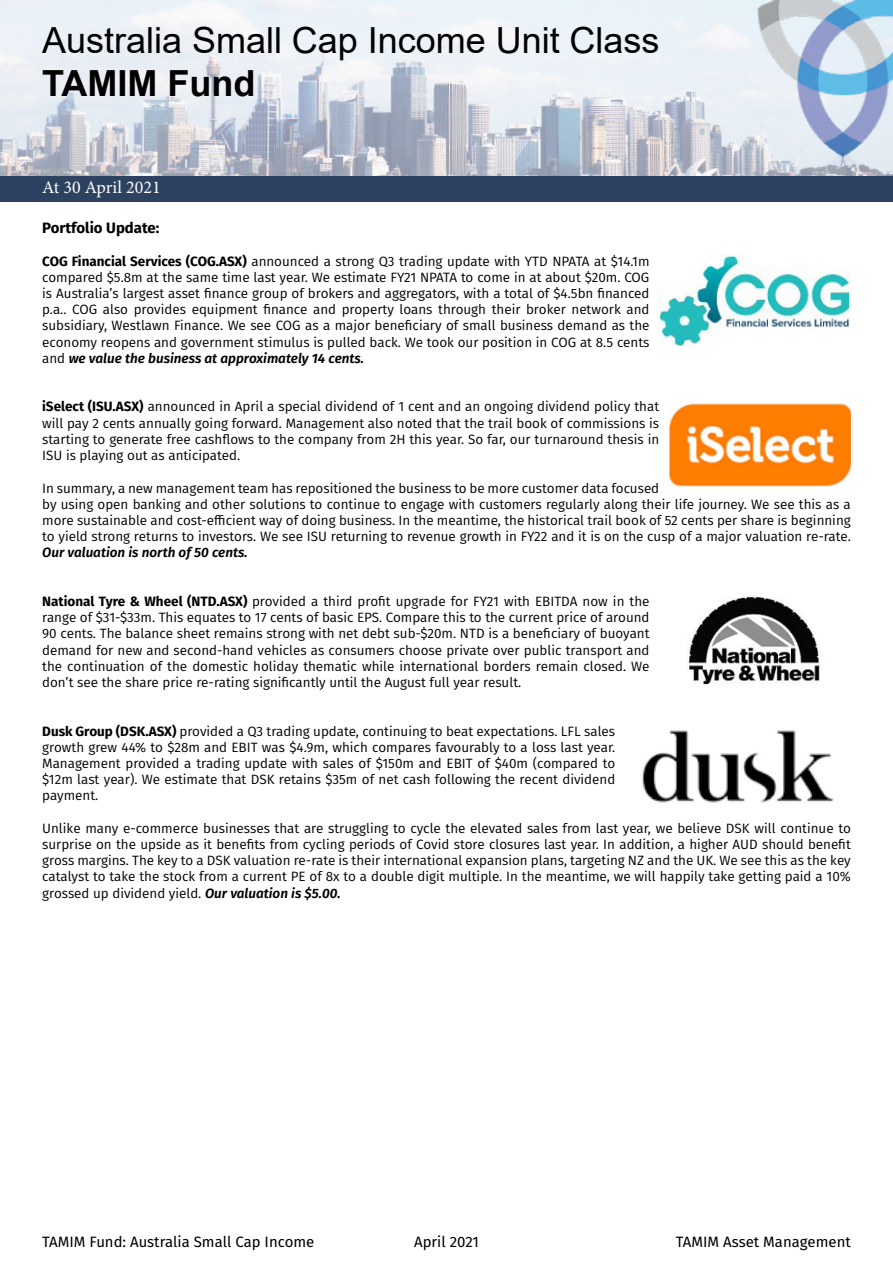
<style>
.page{position:relative;width:893px;height:1263px;background:#fff}
.page>*{position:absolute;margin:0;border:0;box-sizing:border-box;transform-origin:0 0}
.t1{font:36px "Arial";color:#000}
.t2{font:700 36px "Arial";color:#000}
.t3{font:18px "Minion Pro";color:#fff}
.t4{font:15px "Fira Sans";color:#000}
.t5{font:700 15px "Fira Sans";color:#000}
.t6{font:13.5px/16.2px "Fira Sans";color:#000;text-align:justify}
.t7{font:italic 600 13.5px "Fira Sans";color:#000}
.s1{font-weight:700}
.s2{font-weight:600;font-style:italic}
</style>
<div class="page">
<img style="left:0;top:0;width:725px;height:176px">
<div style="left:0;top:176px;width:893px;height:26px;background:#2d4261"></div>
<img style="left:725px;top:0;width:168px;height:176px">
<img style="left:658px;top:254px;width:193px;height:93px">
<img style="left:669px;top:403px;width:182px;height:84px">
<img style="left:687px;top:597px;width:133px;height:88px">
<img style="left:642px;top:730px;width:192px;height:73px">
<h1 class="t1" style="left:42px;top:16px;width:619px">Australia Small Cap Income Unit Class</h1>
<h1 class="t2" style="left:42px;top:58px;width:215px">TAMIM Fund</h1>
<h2 class="t3" style="left:42px;top:175px;width:120px">At 30 April 2021</h2>
<p class="t5" style="left:42px;top:215px;width:119px">Portfolio Update:</p>
<p class="t6" style="left:42px;top:253px;width:609px"><span class="s1">COG Financial Services (COG.ASX)</span> announced a strong Q3 trading update with YTD NPATA at $14.1m compared $5.8m at the same time last year. We estimate FY21 NPATA to come in at about $20m. COG is Australia’s largest asset finance group of brokers and aggregators, with a total of $4.5bn financed p.a.. COG also provides equipment finance and property loans through their broker network and subsidiary, Westlawn Finance. We see COG as a major beneficiary of small business demand as the economy reopens and government stimulus is pulled back. We took our position in COG at 8.5 cents and <span class="s2">we value the business at approximately 14 cents.</span></p>
<p class="t6" style="left:42px;top:398px;width:618px"><span class="s1">iSelect (ISU.ASX)</span> announced in April a special dividend of 1 cent and an ongoing dividend policy that will pay 2 cents annually going forward. Management also noted that the trail book of commissions is starting to generate free cashflows to the company from 2H this year. So far, our turnaround thesis in ISU is playing out as anticipated.</p>
<p class="t6" style="left:42px;top:479px;width:810px;text-align:left">In summary, a new management team has repositioned the business to be more customer data focused<br>by using open banking and other solutions to continue to engage with customers regularly along their life journey. We see this as a more sustainable and cost-efficient way of doing business. In the meantime, the historical trail book of 52 cents per share is beginning to yield strong returns to investors. We see ISU returning to revenue growth in FY22 and it is on the cusp of a major valuation re-rate.</p>
<p class="t7" style="left:42px;top:543px;width:207px">Our valuation is north of 50 cents.</p>
<p class="t6" style="left:42px;top:593px;width:609px"><span class="s1">National Tyre &amp; Wheel (NTD.ASX)</span> provided a third profit upgrade for FY21 with EBITDA now in the range of $31-$33m. This equates to 17 cents of basic EPS. Compare this to the current price of around 90 cents. The balance sheet remains strong with net debt sub-$20m. NTD is a beneficiary of buoyant demand for new and second-hand vehicles as consumers choose private over public transport and the continuation of the domestic holiday thematic while international borders remain closed. We don’t see the share price re-rating significantly until the August full year result.</p>
<p class="t6" style="left:42px;top:722px;width:575px"><span class="s1">Dusk Group (DSK.ASX)</span> provided a Q3 trading update, continuing to beat expectations. LFL sales growth grew 44% to $28m and EBIT was $4.9m, which compares favourably to a loss last year.<br>Management provided a trading update with sales of $150m and EBIT of $40m (compared to $12m last year). We estimate that DSK retains $35m of net cash following the recent dividend payment.</p>
<p class="t6" style="left:42px;top:820px;width:810px">Unlike many e-commerce businesses that are struggling to cycle the elevated sales from last year, we believe DSK will continue to surprise on the upside as it benefits from cycling periods of Covid store closures last year. In addition, a higher AUD should benefit gross margins. The key to a DSK valuation re-rate is their international expansion plans, targeting NZ and the UK. We see this as the key catalyst to take the stock from a current PE of 8x to a double digit multiple. In the meantime, we will happily take getting paid a 10% grossed up dividend yield. <span class="s2">Our valuation is $5.00.</span></p>
<p class="t4" style="left:42px;top:1230px;width:274px">TAMIM Fund: Australia Small Cap Income</p>
<p class="t4" style="left:414px;top:1230px;width:66px">April 2021</p>
<p class="t4" style="left:676px;top:1230px;width:176px">TAMIM Asset Management</p>
</div>
